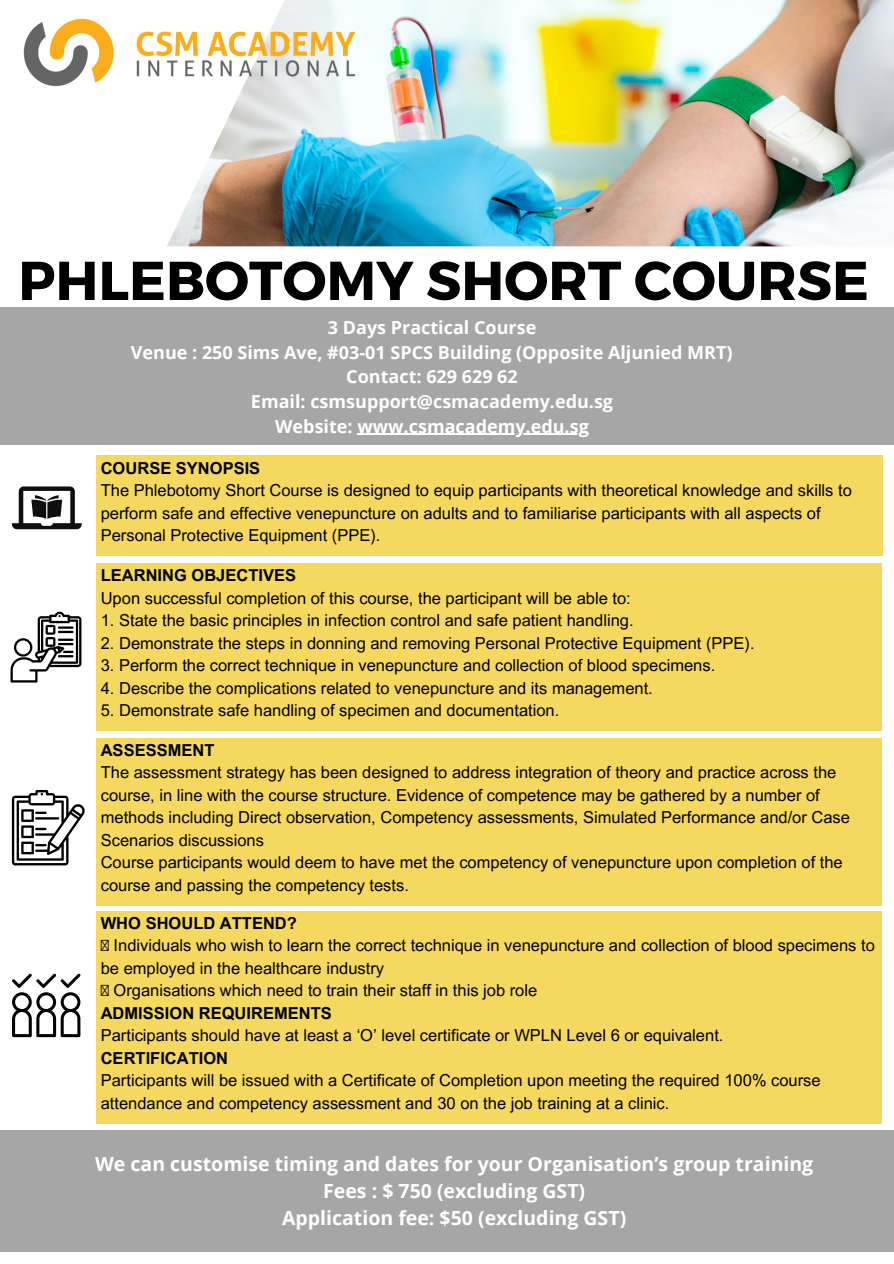
<style>
.page{position:relative;width:894px;height:1264px;background:#fff}
.page>*{position:absolute;margin:0;border:0;box-sizing:border-box;transform-origin:0 0}
.t1{font:700 54.6px "Montserrat";color:#000}
.t2{font:700 19.5px/27px "Open Sans";color:#fff;text-align:center}
.t3{font:700 18px/24.8px "Open Sans";color:#fff;text-align:center}
.t4{font:16.5px/22.5px "Arial MT Pro";color:#000}
.t5{font:700 16.5px "Arial MT Pro";color:#000}
</style>
<div class="page">
<img style="left:167px;top:0;width:726px;height:246px">
<div style="left:0;top:308px;width:893px;height:137px;background:#a6a6a6"></div>
<hr style="left:357px;top:434px;width:232px;height:1px;background:#fff">
<img style="left:23px;top:0;width:378px;height:121px">
<div style="left:96px;top:456px;width:786px;height:100px;background:#f4d860"></div>
<div style="left:96px;top:563px;width:785px;height:167px;background:#f4d860"></div>
<div style="left:96px;top:738px;width:785px;height:167px;background:#f4d860"></div>
<div style="left:96px;top:910px;width:785px;height:213px;background:#f4d860"></div>
<svg style="left:12px;top:486px;width:70px;height:43px"></svg>
<svg style="left:12px;top:790px;width:73px;height:75px"></svg>
<svg style="left:12px;top:973px;width:69px;height:64px"></svg>
<svg style="left:11px;top:611px;width:70px;height:71px"></svg>
<div style="left:0;top:1130px;width:893px;height:121px;background:#a6a6a6"></div>
<h1 class="t1" style="left:18px;top:245px;width:851px">PHLEBOTOMY SHORT COURSE</h1>
<p class="t3" style="left:131px;top:314px;width:603px">3 Days Practical Course<br>Venue : 250 Sims Ave, #03-01 SPCS Building (Opposite Aljunied MRT)<br>Contact: 629 629 62<br>Email: csmsupport@csmacademy.edu.sg<br>Website: www.csmacademy.edu.sg</p>
<p class="t5" style="left:101px;top:462px;width:161px">COURSE SYNOPSIS</p>
<p class="t4" style="left:101px;top:481px;width:752px">The Phlebotomy Short Course is designed to equip participants with theoretical knowledge and skills to perform safe and effective venepuncture on adults and to familiarise participants with all aspects of<br>Personal Protective Equipment (PPE).</p>
<p class="t5" style="left:101px;top:569px;width:197px">LEARNING OBJECTIVES</p>
<p class="t4" style="left:101px;top:588px;width:531px">Upon successful completion of this course, the participant will be able to:</p>
<p class="t4" style="left:101px;top:611px;width:534px">1. State the basic principles in infection control and safe patient handling.</p>
<p class="t4" style="left:101px;top:633px;width:655px">2. Demonstrate the steps in donning and removing Personal Protective Equipment (PPE).</p>
<p class="t4" style="left:101px;top:656px;width:616px">3. Perform the correct technique in venepuncture and collection of blood specimens.</p>
<p class="t4" style="left:101px;top:678px;width:553px">4. Describe the complications related to venepuncture and its management.</p>
<p class="t4" style="left:101px;top:701px;width:460px">5. Demonstrate safe handling of specimen and documentation.</p>
<p class="t5" style="left:101px;top:744px;width:115px">ASSESSMENT</p>
<p class="t4" style="left:101px;top:763px;width:750px">The assessment strategy has been designed to address integration of theory and practice across the course, in line with the course structure. Evidence of competence may be gathered by a number of methods including Direct observation, Competency assessments, Simulated Performance and/or Case Scenarios discussions<br>Course participants would deem to have met the competency of venepuncture upon completion of the course and passing the competency tests.</p>
<p class="t5" style="left:101px;top:916px;width:198px">WHO SHOULD ATTEND?</p>
<p class="t4" style="left:113px;top:936px;width:762px">Individuals who wish to learn the correct technique in venepuncture and collection of blood specimens to</p>
<p class="t4" style="left:101px;top:958px;width:285px">be employed in the healthcare industry</p>
<p class="t4" style="left:113px;top:981px;width:425px">Organisations which need to train their staff in this job role</p>
<p class="t5" style="left:101px;top:1006px;width:232px">ADMISSION REQUIREMENTS</p>
<p class="t4" style="left:101px;top:1026px;width:624px">Participants should have at least a ‘O’ level certificate or WPLN Level 6 or equivalent.</p>
<p class="t5" style="left:101px;top:1051px;width:129px">CERTIFICATION</p>
<p class="t4" style="left:101px;top:1071px;width:721px">Participants will be issued with a Certificate of Completion upon meeting the required 100% course attendance and competency assessment and 30 on the job training at a clinic.</p>
<p class="t2" style="left:95px;top:1149px;width:719px">We can customise timing and dates for your Organisation’s group training<br>Fees : $ 750 (excluding GST)<br>Application fee: $50 (excluding GST)</p>
</div>
